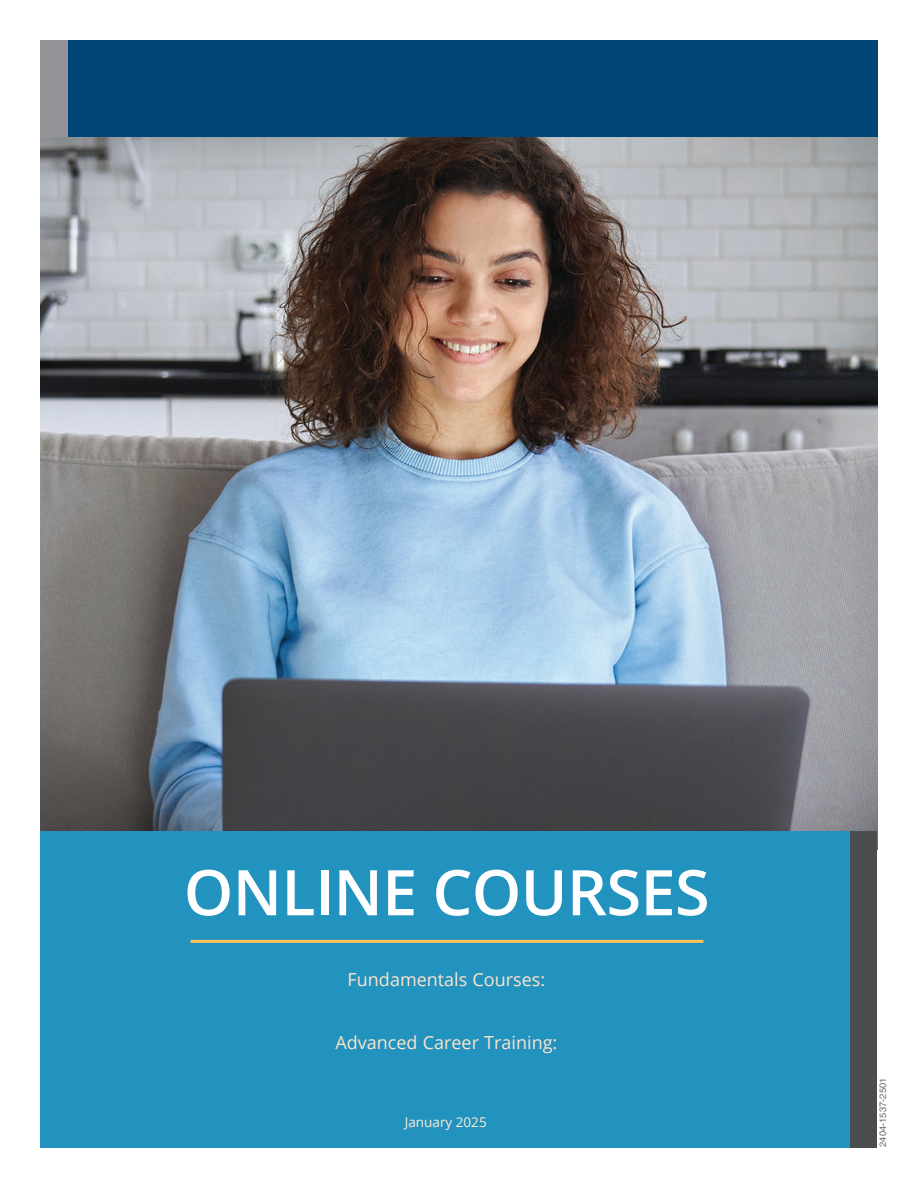
<style>
.page{position:relative;width:918px;height:1188px;background:#fff}
.page>*{position:absolute;margin:0;border:0;box-sizing:border-box;transform-origin:0 0}
.t1{font:600 63px "Open Sans";letter-spacing:-.01em;color:#fff}
.t2{font:18px "Open Sans";color:#fee5ca}
.t3{font:13.5px "Open Sans";color:#feecd7}
.t4{font:9.45px "Helvetica";color:#6c6d70}
</style>
<div class="page">
<img style="left:40px;top:137px;width:838px;height:694px">
<div style="left:68px;top:40px;width:810px;height:97px;background:#004778"></div>
<div style="left:40px;top:40px;width:28px;height:97px;background:#939598"></div>
<div style="left:40px;top:831px;width:838px;height:317px;background:#2292be"></div>
<div style="left:850px;top:831px;width:28px;height:317px;background:#4b4c4d"></div>
<hr style="left:191px;top:940px;width:513px;height:3px;background:#fec459">
<h1 class="t1" style="left:184px;top:849px;width:527px">ONLINE COURSES</h1>
<p class="t2" style="left:348px;top:967px;width:199px">Fundamentals Courses:</p>
<p class="t2" style="left:335px;top:1030px;width:223px">Advanced Career Training:</p>
<p class="t3" style="left:405px;top:1113px;width:83px">January 2025</p>
<p class="t4" style="left:876px;top:1147px;width:71px;rotate:-90deg">2404-1537-2501</p>
</div>
